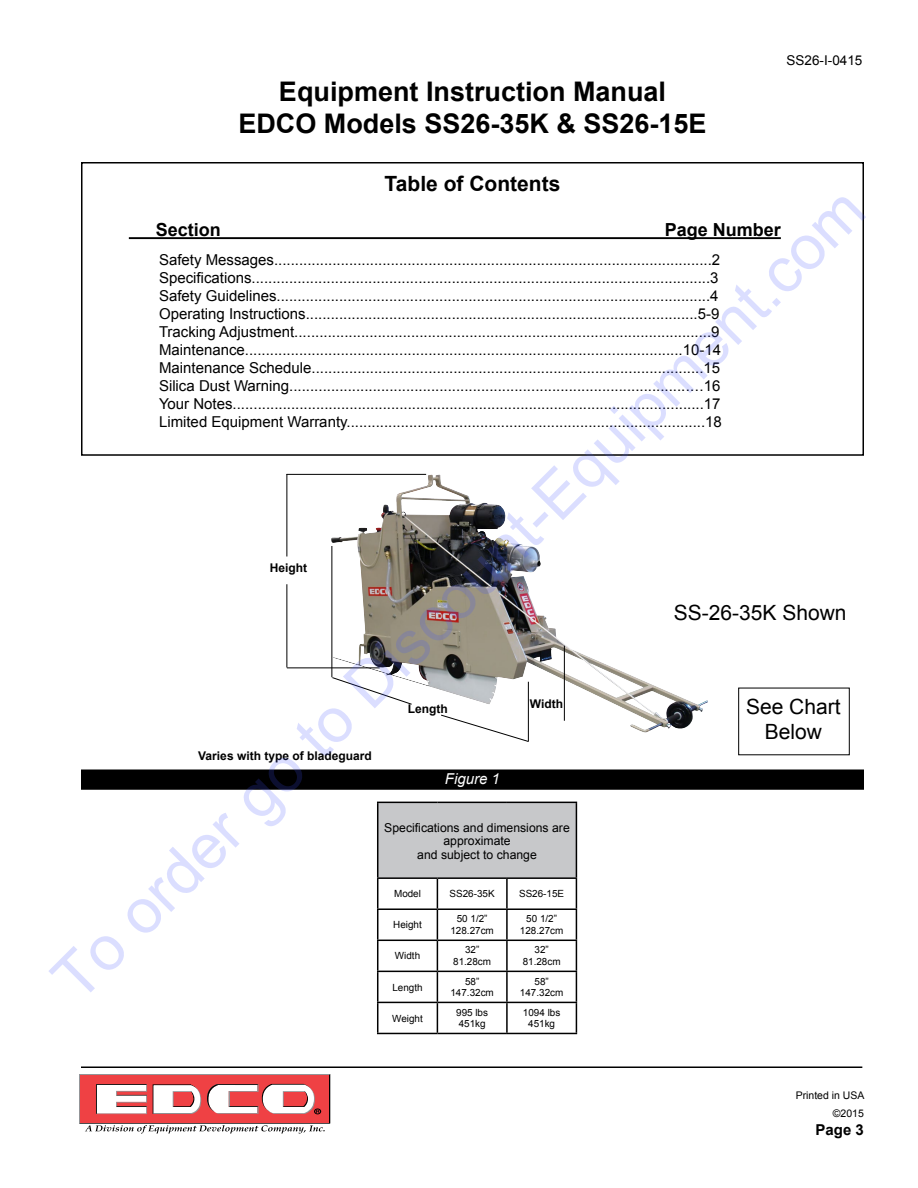
<style>
.page{position:relative;width:918px;height:1188px;background:#fff}
.page>*{position:absolute;margin:0;border:0;box-sizing:border-box;transform-origin:0 0}
.t1{font:63px "Arial";color:rgb(64 84 255/.19)}
.t2{font:700 27px/32.4px "Arial";color:#000;text-align:center}
.t3{font:21px/25.2px "Arial";color:#000;text-align:center}
.t4{font:700 21px "Arial";color:#000}
.t5{font:700 18px "Arial";color:#000}
.t6{font:15px/18px "Arial";color:#000}
.t7{font:italic 15px "Arial";color:#fff}
.t8{font:700 15px "Arial";color:#000}
.t9{font:13.5px "Arial";color:#000}
.t10{font:12.15px/13.5px "Arial";color:#000;text-align:center}
.t11{font:700 12px "Arial";color:#000}
.t12{font:10.5px/18px "Arial";color:#000;text-align:right}
.t13{font:9.9px/11.9px "Arial";color:#000;text-align:center}
</style>
<div class="page">
<hr style="left:81px;top:1066px;width:781px;height:2px;background:#000">
<svg style="left:80px;top:1074px;width:250px;height:60px"></svg>
<div style="left:81px;top:162px;width:783px;height:294px;border:2px solid #000"></div>
<hr style="left:129px;top:237px;width:652px;height:2px;background:#000">
<div style="left:738px;top:688px;width:112px;height:67px;border:1px solid #000"></div>
<div style="left:184px;top:756px;width:208px;height:14px;background:#fff;border:3px solid #fff"></div>
<div style="left:82px;top:771px;width:780px;height:17px;background:#000"></div>
<div style="left:81px;top:770px;width:783px;height:20px;border:3px solid #000"></div>
<img style="left:331px;top:474px;width:372px;height:259px">
<hr style="left:528px;top:682px;width:1px;height:60px;background:#000">
<hr style="left:287px;top:474px;width:139px;height:1px;background:#000">
<svg style="left:440px;top:714px;width:89px;height:28px"></svg>
<div style="left:695px;top:580px;width:57px;height:15px;background:#fff"></div>
<hr style="left:332px;top:546px;width:1px;height:131px;background:#000">
<svg style="left:331px;top:677px;width:82px;height:28px"></svg>
<hr style="left:564px;top:646px;width:1px;height:75px;background:#000">
<hr style="left:287px;top:668px;width:93px;height:1px;background:#000">
<hr style="left:286px;top:584px;width:1px;height:84px;background:#000">
<hr style="left:287px;top:474px;width:1px;height:82px;background:#000">
<div style="left:378px;top:802px;width:198px;height:76px;background:#c7c8ca"></div>
<hr style="left:377px;top:802px;width:60px;height:1px;background:#000">
<hr style="left:377px;top:803px;width:1px;height:74px;background:#000">
<hr style="left:437px;top:802px;width:70px;height:1px;background:#000">
<hr style="left:507px;top:802px;width:70px;height:1px;background:#000">
<hr style="left:576px;top:803px;width:1px;height:74px;background:#000">
<hr style="left:377px;top:877px;width:60px;height:2px;background:#000">
<svg style="left:377px;top:879px;width:1px;height:29px"></svg>
<hr style="left:437px;top:877px;width:70px;height:2px;background:#000">
<svg style="left:437px;top:879px;width:1px;height:29px"></svg>
<hr style="left:507px;top:877px;width:70px;height:2px;background:#000">
<hr style="left:506px;top:879px;width:2px;height:29px;background:#000">
<svg style="left:576px;top:879px;width:1px;height:29px"></svg>
<hr style="left:377px;top:908px;width:60px;height:2px;background:#000">
<hr style="left:377px;top:910px;width:1px;height:30px;background:#000">
<hr style="left:437px;top:908px;width:70px;height:2px;background:#000">
<hr style="left:437px;top:910px;width:1px;height:30px;background:#000">
<hr style="left:507px;top:908px;width:70px;height:2px;background:#000">
<hr style="left:506px;top:910px;width:2px;height:30px;background:#000">
<hr style="left:576px;top:910px;width:1px;height:30px;background:#000">
<hr style="left:377px;top:940px;width:60px;height:1px;background:#000">
<hr style="left:377px;top:941px;width:1px;height:30px;background:#000">
<hr style="left:437px;top:940px;width:70px;height:1px;background:#000">
<hr style="left:437px;top:941px;width:1px;height:30px;background:#000">
<hr style="left:507px;top:940px;width:70px;height:1px;background:#000">
<hr style="left:506px;top:941px;width:2px;height:30px;background:#000">
<hr style="left:576px;top:941px;width:1px;height:30px;background:#000">
<hr style="left:377px;top:971px;width:60px;height:1px;background:#000">
<hr style="left:377px;top:972px;width:1px;height:30px;background:#000">
<hr style="left:437px;top:971px;width:70px;height:1px;background:#000">
<hr style="left:437px;top:972px;width:1px;height:30px;background:#000">
<hr style="left:507px;top:971px;width:70px;height:1px;background:#000">
<hr style="left:506px;top:972px;width:2px;height:30px;background:#000">
<hr style="left:576px;top:972px;width:1px;height:30px;background:#000">
<hr style="left:377px;top:1002px;width:60px;height:1px;background:#000">
<hr style="left:377px;top:1003px;width:1px;height:30px;background:#000">
<hr style="left:437px;top:1002px;width:70px;height:1px;background:#000">
<hr style="left:437px;top:1003px;width:1px;height:30px;background:#000">
<hr style="left:507px;top:1002px;width:70px;height:1px;background:#000">
<hr style="left:506px;top:1003px;width:2px;height:30px;background:#000">
<hr style="left:576px;top:1003px;width:1px;height:30px;background:#000">
<hr style="left:377px;top:1033px;width:60px;height:1px;background:#000">
<hr style="left:437px;top:1033px;width:70px;height:1px;background:#000">
<hr style="left:507px;top:1033px;width:70px;height:1px;background:#000">
<h2 class="t2" style="left:238px;top:76px;width:470px">Equipment Instruction Manual<br>EDCO Models SS26-35K &amp; SS26-15E</h2>
<h3 class="t4" style="left:385px;top:170px;width:177px">Table of Contents</h3>
<p class="t9" style="left:787px;top:51px;width:77px">SS26-I-0415</p>
<h1 class="t1" style="left:33px;top:958px;width:1118px;rotate:-45deg">To order go to Discount-Equipment.com</h1>
<p class="t5" style="left:156px;top:218px;width:67px">Section</p>
<p class="t5" style="left:665px;top:218px;width:118px">Page Number</p>
<p class="t6" style="left:159px;top:251px;width:564px">Safety Messages.........................................................................................................2<br>Specifications..............................................................................................................3<br>Safety Guidelines........................................................................................................4<br>Operating Instructions..............................................................................................5-9<br>Tracking Adjustment....................................................................................................9<br>Maintenance.........................................................................................................10-14<br>Maintenance Schedule..............................................................................................15<br>Silica Dust Warning...................................................................................................16<br>Your Notes.................................................................................................................17<br>Limited Equipment Warranty......................................................................................18</p>
<p class="t11" style="left:270px;top:560px;width:39px">Height</p>
<h3 class="t3" style="left:674px;top:600px;width:174px">SS-26-35K Shown</h3>
<h3 class="t3" style="left:746px;top:694px;width:96px">See Chart<br>Below</h3>
<p class="t11" style="left:530px;top:696px;width:35px">Width</p>
<p class="t11" style="left:408px;top:701px;width:41px">Length</p>
<p class="t11" style="left:198px;top:748px;width:175px">Varies with type of bladeguard</p>
<p class="t7" style="left:445px;top:769px;width:57px">Figure 1</p>
<p class="t10" style="left:384px;top:821px;width:187px">Specifications and dimensions are approximate<br>and subject to change</p>
<p class="t13" style="left:394px;top:888px;width:28px">Model</p>
<p class="t13" style="left:450px;top:888px;width:47px">SS26-35K</p>
<p class="t13" style="left:519px;top:888px;width:47px">SS26-15E</p>
<p class="t13" style="left:393px;top:919px;width:30px">Height</p>
<p class="t13" style="left:450px;top:913px;width:45px">50 1/2”<br>128.27cm</p>
<p class="t13" style="left:520px;top:913px;width:45px">50 1/2”<br>128.27cm</p>
<p class="t13" style="left:395px;top:950px;width:27px">Width</p>
<p class="t13" style="left:453px;top:944px;width:39px">32”<br>81.28cm</p>
<p class="t13" style="left:523px;top:944px;width:39px">32”<br>81.28cm</p>
<p class="t13" style="left:392px;top:981px;width:32px">Length</p>
<p class="t13" style="left:450px;top:975px;width:45px">58”<br>147.32cm</p>
<p class="t13" style="left:520px;top:975px;width:45px">58”<br>147.32cm</p>
<p class="t13" style="left:392px;top:1012px;width:32px">Weight</p>
<p class="t13" style="left:456px;top:1006px;width:33px;text-align:left">995 lbs<br>451kg</p>
<p class="t13" style="left:523px;top:1006px;width:39px">1094 lbs<br>451kg</p>
<p class="t12" style="left:796px;top:1087px;width:70px">Printed in USA ©2015</p>
<p class="t8" style="left:816px;top:1120px;width:50px">Page 3</p>
</div>
